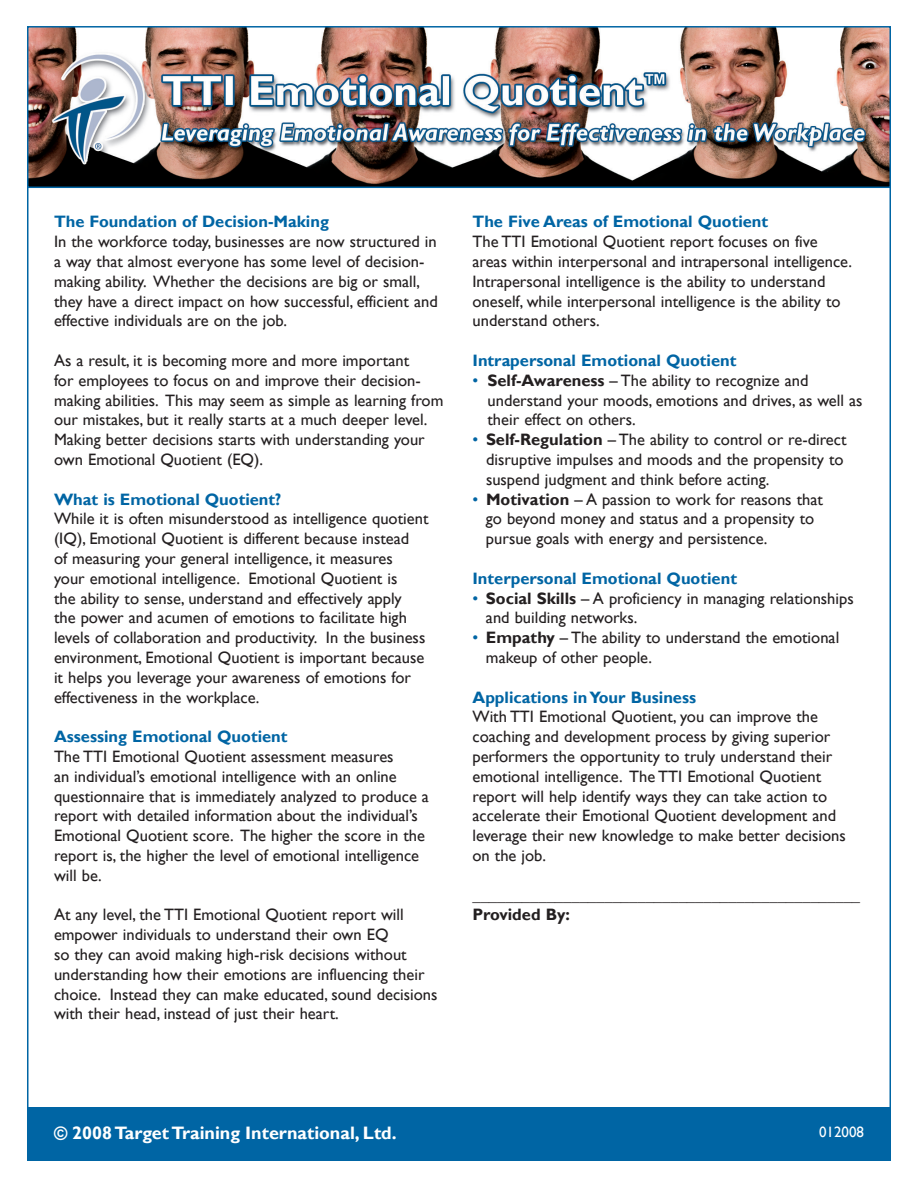
<style>
.page{position:relative;width:918px;height:1188px;background:#fff}
.page>*{position:absolute;margin:0;border:0;box-sizing:border-box;transform-origin:0 0}
.t1{font:700 18px "Gill Sans";color:#fff}
.t2{font:16.5px/19.8px "Gill Sans";color:#231f20}
.t3{font:700 16.5px "Gill Sans";color:#0065a4}
.t4{font:700 16.5px/19.8px "Gill Sans";color:#231f20}
.t5{font:15px "Gill Sans";color:#fff}
.s1{color:#0065a4}
.s2{font-weight:700}
</style>
<div class="page">
<img style="left:30px;top:29px;width:858px;height:156px">
<div style="left:27px;top:26px;width:864px;height:162px;border:2px solid #0065a4"></div>
<div style="left:27px;top:1107px;width:864px;height:54px;background:#0065a4"></div>
<p class="t3" style="left:54px;top:212px;width:277px">The Foundation of Decision-Making</p>
<p class="t2" style="left:54px;top:232px;width:385px">In the workforce today, businesses are now structured in a way that almost everyone has some level of decision&shy;making ability. Whether the decisions are big or small, they have a direct impact on how successful, efficient and effective individuals are on the job.</p>
<p class="t2" style="left:54px;top:351px;width:391px">As a result, it is becoming more and more important<br>for employees to focus on and improve their decision&shy;making abilities. This may seem as simple as learning from our mistakes, but it really starts at a much deeper level.<br>Making better decisions starts with understanding your own Emotional Quotient (EQ).</p>
<p class="t3" style="left:54px;top:489px;width:229px">What is Emotional Quotient?</p>
<p class="t2" style="left:54px;top:509px;width:376px">While it is often misunderstood as intelligence quotient (IQ), Emotional Quotient is different because instead<br>of measuring your general intelligence, it measures<br>your emotional intelligence. Emotional Quotient is<br>the ability to sense, understand and effectively apply<br>the power and acumen of emotions to facilitate high levels of collaboration and productivity. In the business environment, Emotional Quotient is important because it helps you leverage your awareness of emotions for effectiveness in the workplace.</p>
<p class="t3" style="left:54px;top:727px;width:235px">Assessing Emotional Quotient</p>
<p class="t2" style="left:54px;top:747px;width:377px">The TTI Emotional Quotient assessment measures<br>an individual’s emotional intelligence with an online questionnaire that is immediately analyzed to produce a report with detailed information about the individual’s Emotional Quotient score. The higher the score in the report is, the higher the level of emotional intelligence will be.</p>
<p class="t2" style="left:54px;top:905px;width:385px">At any level, the TTI Emotional Quotient report will empower individuals to understand their own EQ<br>so they can avoid making high-risk decisions without understanding how their emotions are influencing their choice. Instead they can make educated, sound decisions with their head, instead of just their heart.</p>
<p class="t3" style="left:473px;top:212px;width:297px">The Five Areas of Emotional Quotient</p>
<p class="t2" style="left:473px;top:232px;width:381px">The TTI Emotional Quotient report focuses on five areas within interpersonal and intrapersonal intelligence.<br>Intrapersonal intelligence is the ability to understand oneself, while interpersonal intelligence is the ability to understand others.</p>
<p class="t3" style="left:473px;top:351px;width:266px">Intrapersonal Emotional Quotient</p>
<p class="t2" style="left:488px;top:371px;width:377px;text-indent:-15px"><span class="s1">•</span> <span class="s2">Self-Awareness</span> – The ability to recognize and understand your moods, emotions and drives, as well as their effect on others.</p>
<p class="t2" style="left:486px;top:430px;width:362px;text-indent:-13px"><span class="s1">•</span> <span class="s2">Self-Regulation</span> – The ability to control or re-direct disruptive impulses and moods and the propensity to suspend judgment and think before acting.</p>
<p class="t2" style="left:486px;top:489px;width:338px;text-indent:-13px"><span class="s1">•</span> <span class="s2">Motivation</span> – A passion to work for reasons that go beyond money and status and a propensity to pursue goals with energy and persistence.</p>
<p class="t3" style="left:472px;top:568px;width:266px">Interpersonal Emotional Quotient</p>
<p class="t2" style="left:486px;top:588px;width:369px;text-indent:-13px"><span class="s1">•</span> <span class="s2">Social Skills</span> – A proficiency in managing relationships and building networks.</p>
<p class="t2" style="left:486px;top:628px;width:355px;text-indent:-13px"><span class="s1">•</span> <span class="s2">Empathy</span> – The ability to understand the emotional makeup of other people.</p>
<p class="t3" style="left:472px;top:687px;width:225px">Applications in Your Business</p>
<p class="t2" style="left:472px;top:707px;width:375px">With TTI Emotional Quotient, you can improve the coaching and development process by giving superior performers the opportunity to truly understand their emotional intelligence. The TTI Emotional Quotient report will help identify ways they can take action to accelerate their Emotional Quotient development and leverage their new knowledge to make better decisions on the job.</p>
<p class="t4" style="left:472px;top:886px;width:389px">_______________________________________________<br>Provided By:</p>
<p class="t1" style="left:54px;top:1122px;width:344px">© 2008 Target Training International, Ltd.</p>
<p class="t5" style="left:819px;top:1124px;width:46px">012008</p>
</div>
